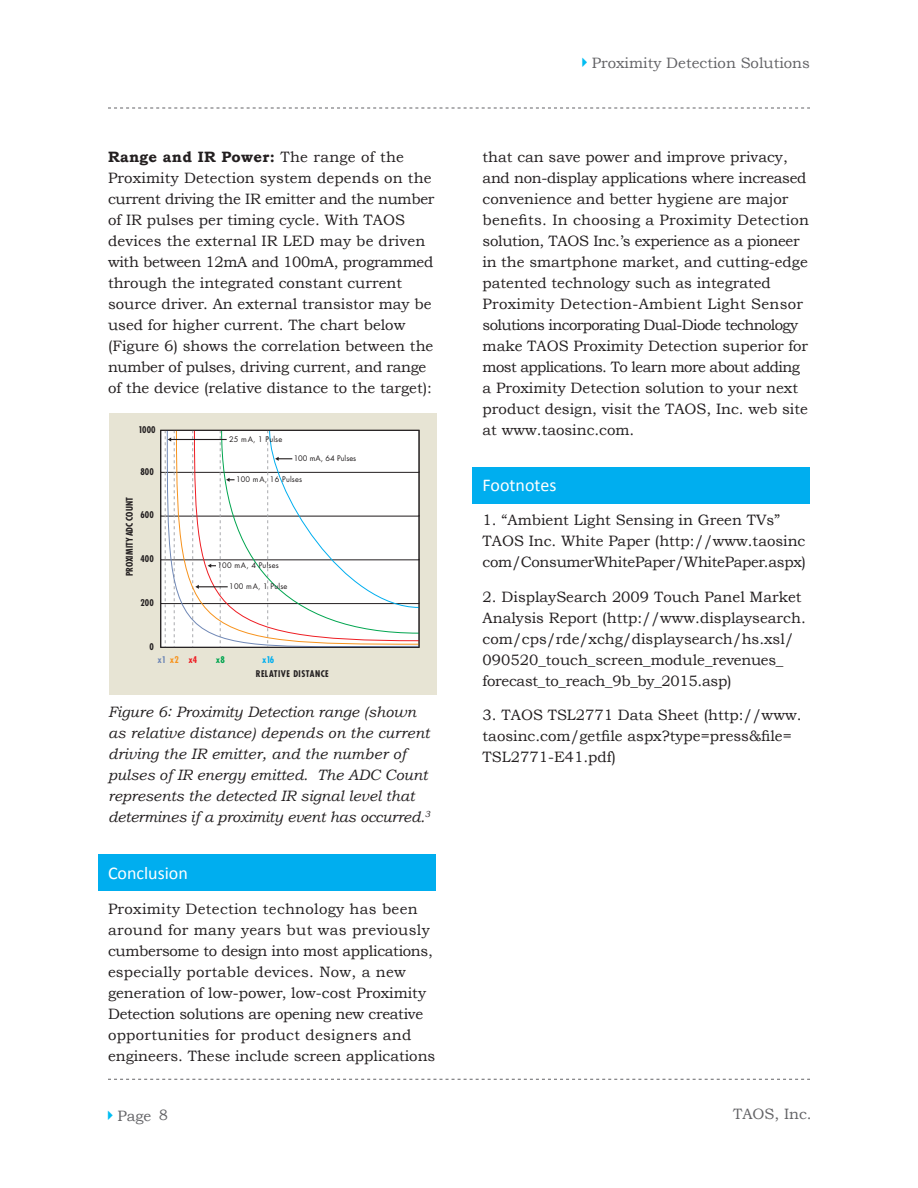
<style>
.page{position:relative;width:918px;height:1188px;background:#fff}
.page>*{position:absolute;margin:0;border:0;box-sizing:border-box;transform-origin:0 0}
.Body{font:18px "Calibri";color:#fff}
.Body-2{font:15px/21px "Bookman Old Style";color:#231f20}
.Body-3{font:italic 15px/21px "Bookman Old Style";color:#231f20}
.t1{font:15px "Bookman Old Style";color:#636366}
.t2{font:700 condensed 9px "Futura";letter-spacing:.01em;color:#231f20}
.t3{font:700 condensed 9px "Futura";letter-spacing:.055em;color:#231f20}
.t4{font:700 condensed 9px "Futura";color:#7088b6}
.t5{font:700 condensed 9px "Futura";color:#00aeef}
.t6{font:700 condensed 9px "Futura";color:#00a54f}
.t7{font:7.5px "Futura";letter-spacing:.025em;color:#231f20}
.t8{font:7.5px "Futura";color:#231f20}
.s1{font-weight:700}
.s2{color:#f7931d}
.s3{color:#ee1d23}
.s4{color:#01bdf2}
</style>
<div class="page">
<div style="left:472px;top:468px;width:338px;height:36px;background:#00aeef"></div>
<div style="left:109px;top:413px;width:327px;height:281px;background:#e7e4d4"></div>
<svg style="left:165px;top:429px;width:255px;height:218px;background:#f4f4f3"></svg>
<div style="left:160px;top:430px;width:259px;height:218px;border:1px solid #231f20"></div>
<div style="left:98px;top:855px;width:337px;height:36px;background:#00aeef"></div>
<svg style="left:108px;top:108px;width:702px;height:1px"></svg>
<svg style="left:108px;top:1079px;width:702px;height:1px"></svg>
<p class="Body-2" style="left:108px;top:147px;width:328px"><span class="s1">Range and IR Power:</span> The range of the Proximity Detection system depends on the current driving the IR emitter and the number of IR pulses per timing cycle. With TAOS devices the external IR LED may be driven with between 12mA and 100mA, programmed through the integrated constant current source driver. An external transistor may be used for higher current. The chart below (Figure 6) shows the correlation between the number of pulses, driving current, and range of the device (relative distance to the target):</p>
<p class="t2" style="left:139px;top:424px;width:18px">1000</p>
<p class="t2" style="left:141px;top:466px;width:15px">800</p>
<p class="t2" style="left:141px;top:509px;width:15px">600</p>
<p class="t2" style="left:140px;top:553px;width:15px">400</p>
<p class="t2" style="left:141px;top:597px;width:15px">200</p>
<p class="t2" style="left:149px;top:641px;width:6px">0</p>
<p class="t2" style="left:124px;top:576px;width:80px;rotate:-90deg">PROXIMITY ADC COUNT</p>
<p class="t7" style="left:229px;top:435px;width:55px">25 mA, 1 Pulse</p>
<p class="t8" style="left:294px;top:454px;width:64px">100 mA, 64 Pulses</p>
<p class="t7" style="left:236px;top:475px;width:68px">100 mA, 16 Pulses</p>
<p class="t7" style="left:217px;top:561px;width:63px">100 mA, 4 Pulses</p>
<p class="t7" style="left:229px;top:582px;width:60px">100 mA, 1 Pulse</p>
<p class="t4" style="left:158px;top:653px;width:41px">x1 <span class="s2">x2</span> <span class="s3">x4</span></p>
<p class="t6" style="left:216px;top:653px;width:10px">x8</p>
<p class="t5" style="left:262px;top:653px;width:14px">x16</p>
<p class="t3" style="left:256px;top:668px;width:75px">RELATIVE DISTANCE</p>
<p class="Body-3" style="left:108px;top:702px;width:324px">Figure 6: Proximity Detection range (shown as relative distance) depends on the current driving the IR emitter, and the number of pulses of IR energy emitted. The ADC Count represents the detected IR signal level that determines if a proximity event has occurred.<sup>3</sup></p>
<p class="Body" style="left:108px;top:862px;width:81px">Conclusion</p>
<p class="Body-2" style="left:108px;top:898px;width:329px">Proximity Detection technology has been around for many years but was previously cumbersome to design into most applications, especially portable devices. Now, a new generation of low-power, low-cost Proximity Detection solutions are opening new creative opportunities for product designers and engineers. These include screen applications</p>
<p class="t1" style="left:577px;top:54px;width:235px"><span class="s4">✔</span>Proximity Detection Solutions</p>
<p class="Body-2" style="left:483px;top:147px;width:328px">that can save power and improve privacy, and non-display applications where increased convenience and better hygiene are major benefits. In choosing a Proximity Detection solution, TAOS Inc.’s experience as a pioneer in the smartphone market, and cutting-edge patented technology such as integrated Proximity Detection-Ambient Light Sensor solutions incorporating Dual-Diode technology make TAOS Proximity Detection superior for most applications. To learn more about adding a Proximity Detection solution to your next product design, visit the TAOS, Inc. web site at www.taosinc.com.</p>
<p class="Body" style="left:483px;top:474px;width:75px">Footnotes</p>
<p class="Body-2" style="left:483px;top:510px;width:325px">1. “Ambient Light Sensing in Green TVs”<br>TAOS Inc. White Paper (http://www.taosinc com/ConsumerWhitePaper/WhitePaper.aspx)</p>
<p class="Body-2" style="left:483px;top:586px;width:325px">2. DisplaySearch 2009 Touch Panel Market Analysis Report (http://www.displaysearch. com/cps/rde/xchg/displaysearch/hs.xsl/ 090520_touch_screen_module_revenues_ forecast_to_reach_9b_by_2015.asp)</p>
<p class="Body-2" style="left:483px;top:705px;width:320px">3. TAOS TSL2771 Data Sheet (http://www. taosinc.com/getfile aspx?type=press&amp;file=<br>TSL2771-E41.pdf)</p>
<p class="t1" style="left:102px;top:1107px;width:50px"><span class="s4">✔</span>Page</p>
<p class="t1" style="left:159px;top:1107px;width:11px">8</p>
<p class="t1" style="left:733px;top:1106px;width:80px">TAOS, Inc.</p>
</div>
